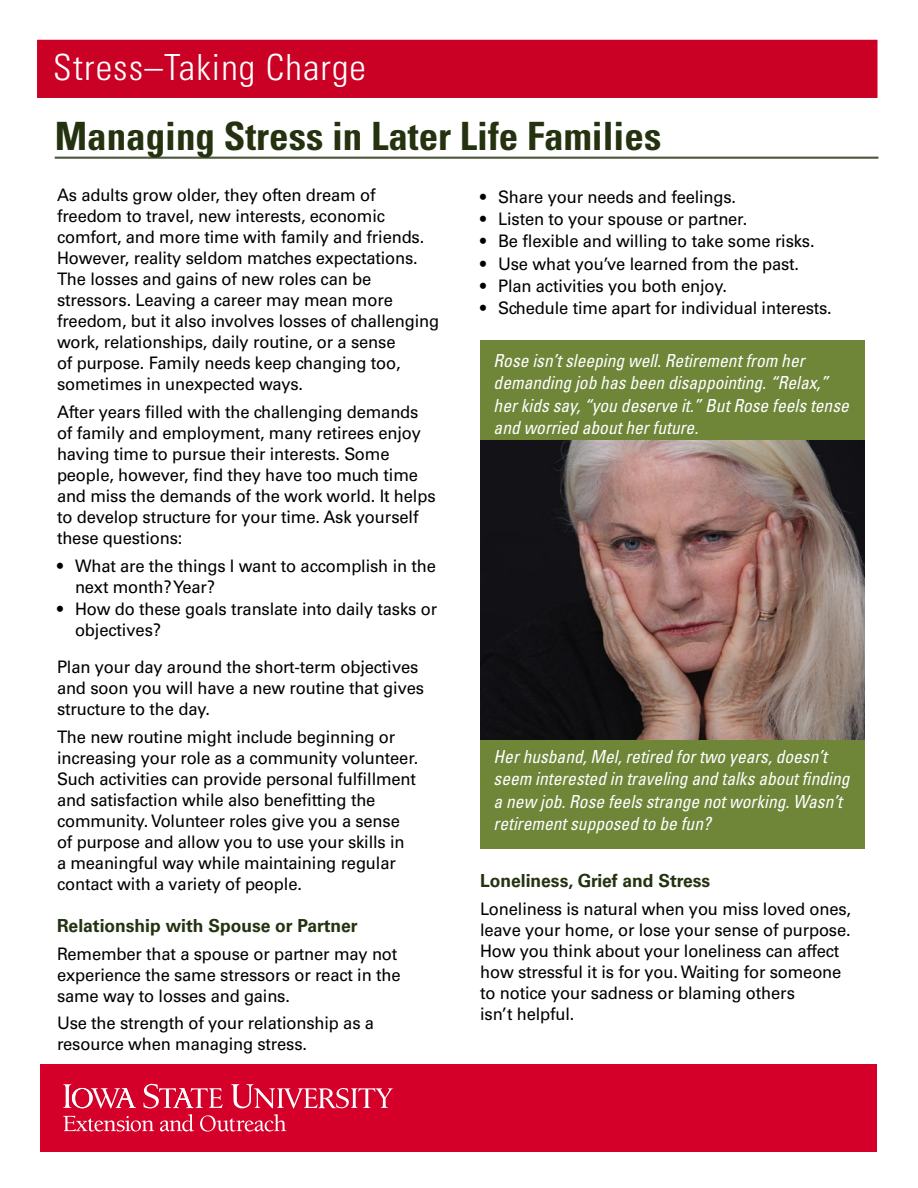
<style>
.page{position:relative;width:918px;height:1188px;background:#fff}
.page>*{position:absolute;margin:0;border:0;box-sizing:border-box;transform-origin:0 0}
.t1{font:700 condensed 39px "Univers LT Std";color:#243210}
.t2{font:300 condensed 36px "Univers LT Std";letter-spacing:.03em;color:#fff}
.Story_Box_Body{font:italic condensed 18px/22.5px "Univers LT Std";color:#fff}
.t3{font:700 18px "Univers LT Std";color:#243210}
.Body{font:17.25px/21px "Univers LT Std";letter-spacing:-.01em;color:#000;scale:.96 1}
</style>
<div class="page">
<div style="left:37px;top:40px;width:841px;height:58px;background:#ca0025"></div>
<div style="left:40px;top:1065px;width:837px;height:87px;background:#d4002a"></div>
<svg style="left:63px;top:1084px;width:330px;height:48px"></svg>
<hr style="left:55px;top:157px;width:823px;height:1px;background:#243210">
<hr style="left:55px;top:158px;width:823px;height:1px;background:#243210">
<div style="left:480px;top:340px;width:385px;height:113px;background:#6f8639"></div>
<div style="left:480px;top:736px;width:385px;height:113px;background:#6f8639"></div>
<img style="left:481px;top:441px;width:384px;height:298px">
<h1 class="t2" style="left:53px;top:46px;width:314px">Stress–Taking Charge</h1>
<h2 class="t1" style="left:55px;top:113px;width:608px">Managing Stress in Later Life Families</h2>
<p class="Body" style="left:57px;top:185px;width:400px">As adults grow older, they often dream of freedom to travel, new interests, economic comfort, and more time with family and friends.<br>However, reality seldom matches expectations.<br>The losses and gains of new roles can be stressors. Leaving a career may mean more freedom, but it also involves losses of challenging work, relationships, daily routine, or a sense<br>of purpose. Family needs keep changing too, sometimes in unexpected ways.</p>
<p class="Body" style="left:57px;top:401px;width:396px">After years filled with the challenging demands of family and employment, many retirees enjoy having time to pursue their interests. Some people, however, find they have too much time and miss the demands of the work world. It helps to develop structure for your time. Ask yourself these questions:</p>
<p class="Body" style="left:75px;top:555px;width:378px;text-indent:-18px">• What are the things I want to accomplish in the next month? Year?</p>
<p class="Body" style="left:75px;top:598px;width:379px;text-indent:-18px">• How do these goals translate into daily tasks or objectives?</p>
<p class="Body" style="left:57px;top:657px;width:384px">Plan your day around the short-term objectives and soon you will have a new routine that gives structure to the day.</p>
<p class="Body" style="left:57px;top:726px;width:378px">The new routine might include beginning or increasing your role as a community volunteer.<br>Such activities can provide personal fulfillment and satisfaction while also benefitting the community. Volunteer roles give you a sense of purpose and allow you to use your skills in<br>a meaningful way while maintaining regular contact with a variety of people.</p>
<h3 class="t3" style="left:57px;top:915px;width:302px">Relationship with Spouse or Partner</h3>
<p class="Body" style="left:57px;top:943px;width:359px">Remember that a spouse or partner may not experience the same stressors or react in the same way to losses and gains.</p>
<p class="Body" style="left:57px;top:1013px;width:332px">Use the strength of your relationship as a resource when managing stress.</p>
<p class="Body" style="left:480px;top:186px;width:268px">• Share your needs and feelings.</p>
<p class="Body" style="left:480px;top:208px;width:280px">• Listen to your spouse or partner.</p>
<p class="Body" style="left:480px;top:231px;width:350px">• Be flexible and willing to take some risks.</p>
<p class="Body" style="left:480px;top:253px;width:334px">• Use what you’ve learned from the past.</p>
<p class="Body" style="left:480px;top:275px;width:259px">• Plan activities you both enjoy.</p>
<p class="Body" style="left:480px;top:298px;width:368px">• Schedule time apart for individual interests.</p>
<p class="Story_Box_Body" style="left:494px;top:349px;width:357px">Rose isn’t sleeping well. Retirement from her demanding job has been disappointing. “Relax,” her kids say, “you deserve it.” But Rose feels tense and worried about her future.</p>
<p class="Story_Box_Body" style="left:494px;top:745px;width:357px">Her husband, Mel, retired for two years, doesn’t seem interested in traveling and talks about finding a new job. Rose feels strange not working. Wasn’t retirement supposed to be fun?</p>
<h3 class="t3" style="left:480px;top:870px;width:232px">Loneliness, Grief and Stress</h3>
<p class="Body" style="left:480px;top:898px;width:388px">Loneliness is natural when you miss loved ones, leave your home, or lose your sense of purpose.<br>How you think about your loneliness can affect how stressful it is for you. Waiting for someone to notice your sadness or blaming others<br>isn’t helpful.</p>
</div>
